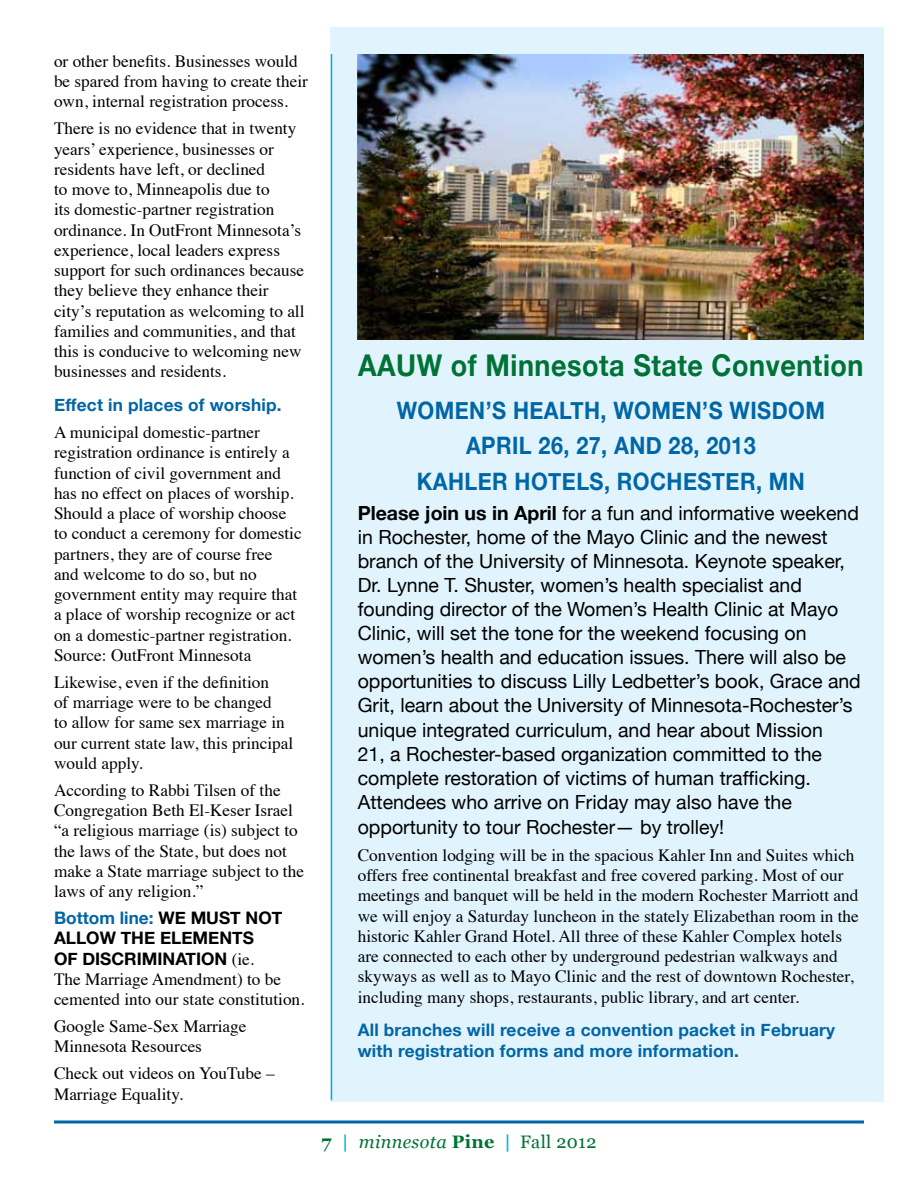
<style>
.page{position:relative;width:918px;height:1188px;background:#fff}
.page>*{position:absolute;margin:0;border:0;box-sizing:border-box;transform-origin:0 0}
.t1{font:700 30px "Helvetica Neue";letter-spacing:.02em;color:#007236;scale:.9 1}
.t2{font:700 24px/35.5px "Helvetica Neue";letter-spacing:.02em;color:#0066a6;scale:.9 1}
.t3{font:19.5px/24.2px "Helvetica Neue";color:#000}
.t4{font:italic 18px "Georgia";letter-spacing:.02em;color:#007236}
.t5{font:17.25px/20.2px "Times";color:#000}
.t6{font:700 17.25px/20.2px "Helvetica Neue";letter-spacing:.01em;color:#0066a6}
.t7{font:700 17.25px/20.2px "Helvetica Neue";color:#000}
.s1{color:#0066a6}
.s2{font-weight:700}
.s3{font-weight:700;font-style:normal}
.s4{font-weight:700;font-style:normal;color:#00aeef}
.s5{font-style:normal}
</style>
<div class="page">
<svg style="left:54px;top:1120px;width:810px;height:4px;background:#3f8cbc"></svg>
<div style="left:331px;top:27px;width:553px;height:1075px;background:#e1f4fd"></div>
<hr style="left:331px;top:54px;width:1px;height:1046px;background:#00aeef">
<img style="left:358px;top:54px;width:506px;height:285px">
<p class="t5" style="left:54px;top:50px;width:255px">or other benefits. Businesses would be spared from having to create their own, internal registration process.</p>
<p class="t5" style="left:54px;top:117px;width:252px">There is no evidence that in twenty years’ experience, businesses or residents have left, or declined<br>to move to, Minneapolis due to<br>its domestic-partner registration ordinance. In OutFront Minnesota’s experience, local leaders express support for such ordinances because they believe they enhance their city’s reputation as welcoming to all families and communities, and that this is conducive to welcoming new businesses and residents.</p>
<p class="t6" style="left:54px;top:395px;width:229px">Effect in places of worship.</p>
<p class="t5" style="left:54px;top:421px;width:249px">A municipal domestic-partner registration ordinance is entirely a function of civil government and has no effect on places of worship.<br>Should a place of worship choose to conduct a ceremony for domestic partners, they are of course free<br>and welcome to do so, but no government entity may require that a place of worship recognize or act on a domestic-partner registration.<br>Source: OutFront Minnesota</p>
<p class="t5" style="left:54px;top:671px;width:241px">Likewise, even if the definition<br>of marriage were to be changed<br>to allow for same sex marriage in our current state law, this principal would apply.</p>
<p class="t5" style="left:54px;top:779px;width:252px">According to Rabbi Tilsen of the<br>Congregation Beth El-Keser Israel “a religious marriage (is) subject to the laws of the State, but does not make a State marriage subject to the laws of any religion.”</p>
<p class="t7" style="left:54px;top:908px;width:230px"><span class="s1">Bottom line:</span> We must not allow</p>
<p class="t7" style="left:54px;top:928px;width:201px;text-indent:67px">the elements of discrimina</p>
<p class="t7" style="left:186px;top:948px;width:22px">tion</p>
<p class="t5" style="left:54px;top:947px;width:252px;text-indent:178px">(ie.<br>The Marriage Amendment) to be cemented into our state constitution.</p>
<p class="t5" style="left:54px;top:1015px;width:194px">Google Same-Sex Marriage<br>Minnesota Resources</p>
<p class="t5" style="left:54px;top:1062px;width:222px">Check out videos on YouTube –<br>Marriage Equality.</p>
<h1 class="t1" style="left:358px;top:347px;width:563px">AAUW of Minnesota State Convention</h1>
<h2 class="t2" style="left:466px;top:392px;width:360px;text-indent:-69px">Wom en’s Health, Wom en’s Wisdom<br>April</h2>
<h2 class="t2" style="left:417px;top:427px;width:433px;text-indent:252px">28, 2013<br>Kahler Hotels, Rochester, MN</h2>
<p class="t3" style="left:358px;top:501px;width:505px"><span class="s2">Please join us in April</span> for a fun and informative weekend in Rochester, home of the Mayo Clinic and the newest branch of the University of Minnesota. Keynote speaker, Dr. Lynne T. Shuster, women’s health specialist and founding director of the Women’s Health Clinic at Mayo Clinic, will set the tone for the weekend focusing on women’s health and education issues. There will also be opportunities to discuss Lilly Ledbetter’s book, Grace and Grit, learn about the University of Minnesota-Rochester’s unique integrated curriculum, and hear about Mission<br>21, a Rochester-based organization committed to the complete restoration of victims of human trafficking.<br>Attendees who arrive on Friday may also have the opportunity to tour Rochester— by trolley!</p>
<p class="t5" style="left:358px;top:844px;width:503px">Convention lodging will be in the spacious Kahler Inn and Suites which offers free continental breakfast and free covered parking. Most of our meetings and banquet will be held in the modern Rochester Marriott and we will enjoy a Saturday luncheon in the stately Elizabethan room in the historic Kahler Grand Hotel. All three of these Kahler Complex hotels are connected to each other by underground pedestrian walkways and skyways as well as to Mayo Clinic and the rest of downtown Rochester, including many shops, restaurants, public library, and art center.</p>
<p class="t6" style="left:358px;top:1020px;width:479px">All branches will receive a convention packet in February with registration forms and more information.</p>
<h2 class="t2" style="left:539px;top:427px;width:103px">26, 27, and</h2>
<p class="t4" style="left:322px;top:1131px;width:276px"><span class="s3">7</span> <span class="s4">|</span> minnesota <span class="s3">Pine</span> <span class="s4">|</span> <span class="s5">Fall 2012</span></p>
</div>
